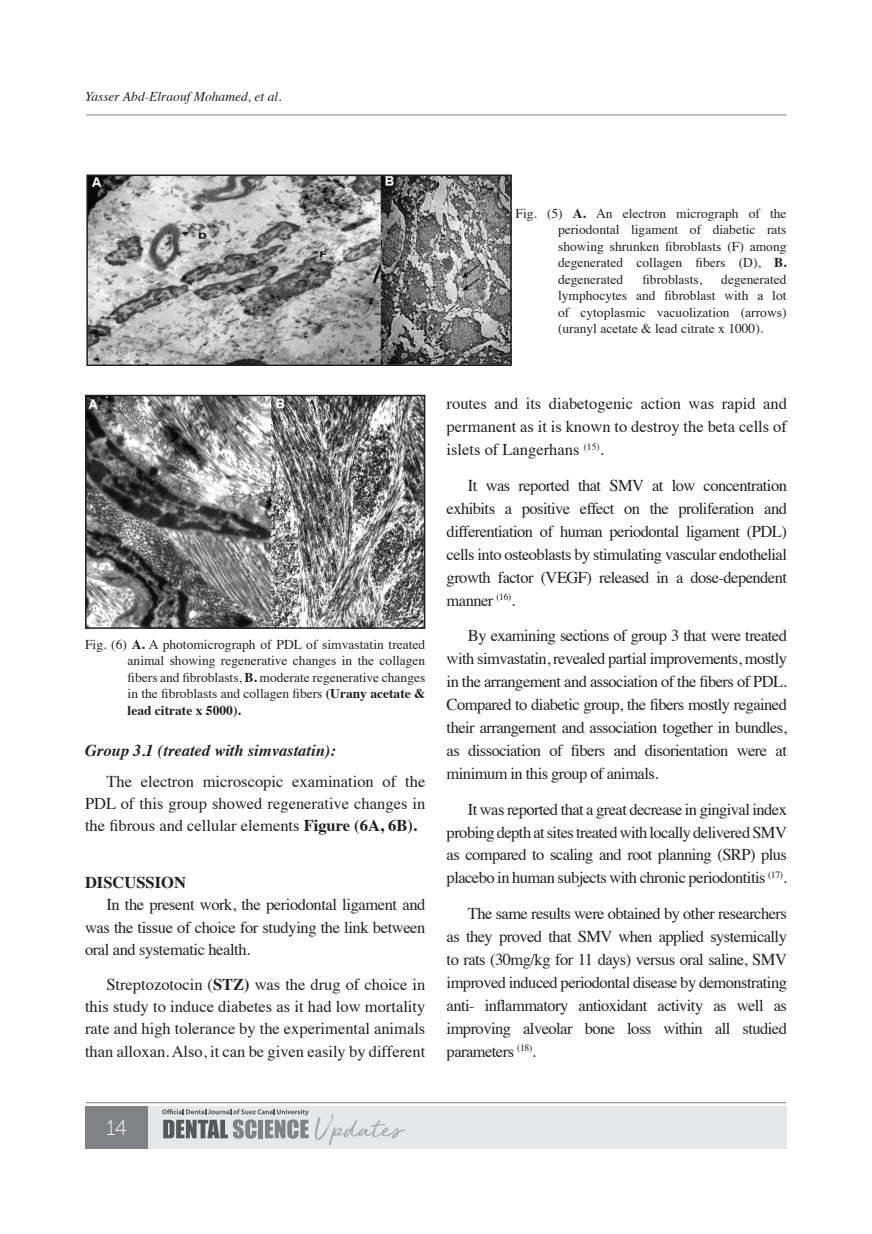
<style>
.page{position:relative;width:872px;height:1234px;background:#fff}
.page>*{position:absolute;margin:0;border:0;box-sizing:border-box;transform-origin:0 0}
.t1{font:21px "Museo 100";color:#fff}
.t2{font:16.5px/23px "Times";letter-spacing:-.03em;color:#231f20;text-align:justify}
.address_2{font:italic 700 16.5px "Times";color:#231f20}
.Introd{font:700 16.5px "Times";color:#231f20}
.Fig{font:13.5px/16.5px "Times";color:#231f20;text-align:justify}
.t3{font:italic 13.5px "Times";color:#231f20}
.s1{font-weight:700}
</style>
<div class="page">
<div style="left:85px;top:1105px;width:702px;height:43px;background:#e6e7e9"></div>
<div style="left:85px;top:1105px;width:63px;height:43px;background:#808285"></div>
<hr style="left:86px;top:1102px;width:700px;height:1px;background:#808285">
<hr style="left:86px;top:115px;width:700px;height:1px;background:#808285">
<svg style="left:162px;top:1109px;width:147px;height:29px"></svg>
<svg style="left:315px;top:1114px;width:91px;height:30px"></svg>
<img style="left:89px;top:177px;width:420px;height:186px">
<div style="left:86px;top:174px;width:426px;height:192px;border:2px solid #231f20"></div>
<img style="left:88px;top:397px;width:334px;height:228px">
<div style="left:85px;top:394px;width:340px;height:234px;border:2px solid #231f20"></div>
<p class="t3" style="left:85px;top:85px;width:198px">Yasser Abd-Elraouf Mohamed, et al.</p>
<p class="Fig" style="left:558px;top:203px;width:230px;text-indent:-43px">Fig. (5) <span class="s1">A.</span> An electron micrograph of the periodontal ligament of diabetic rats showing shrunken fibroblasts (F) among degenerated collagen fibers (D), <span class="s1">B. </span>degenerated</p>
<p class="Fig" style="left:642px;top:269px;width:61px">fibroblasts,</p>
<p class="Fig" style="left:558px;top:269px;width:230px;text-indent:163px">degenerated lymphocytes and fibroblast with a lot of cytoplasmic vacuolization (arrows) (uranyl acetate &amp; lead citrate x 1000).</p>
<p class="Fig" style="left:128px;top:634px;width:299px;text-indent:-43px">Fig. (6) <span class="s1">A.</span> A photomicrograph of PDL of simvastatin treated animal showing regenerative changes in the collagen fibers and fibroblasts, <span class="s1">B.</span> moderate regenerative changes in the fibroblasts and collagen fibers <span class="s1">(Urany acetate &amp; lead citrate x 5000).</span></p>
<p class="address_2" style="left:85px;top:734px;width:252px">Group 3.1 (treated with simvastatin):</p>
<p class="t2" style="left:85px;top:768px;width:342px;line-height:22.2px;text-indent:21px">The electron microscopic examination of the PDL of this group showed regenerative changes in the fibrous and cellular elements <span class="s1">Figure (6A, 6B).</span></p>
<p class="Introd" style="left:85px;top:866px;width:102px">DISCUSSION</p>
<p class="t2" style="left:85px;top:892px;width:342px;line-height:22.2px;text-indent:21px">In the present work, the periodontal ligament and was the tissue of choice for studying the link between oral and systematic health.</p>
<p class="t2" style="left:85px;top:971px;width:342px;line-height:22.2px;text-indent:21px">Streptozotocin (<span class="s1">STZ)</span> was the drug of choice in this study to induce diabetes as it had low mortality rate and high tolerance by the experimental animals than alloxan. Also, it can be given easily by different</p>
<p class="t2" style="left:446px;top:391px;width:342px">routes and its diabetogenic action was rapid and permanent as it is known to destroy the beta cells of islets of Langerhans <sup>(15)</sup>.</p>
<p class="t2" style="left:446px;top:472px;width:342px;text-indent:21px">It was reported that SMV at low concentration exhibits a positive effect on the proliferation and differentiation of human periodontal ligament (PDL) cells into osteoblasts by stimulating vascular endothelial growth factor (VEGF) released in a dose-dependent manner <sup>(16)</sup>.</p>
<p class="t2" style="left:446px;top:622px;width:342px;text-indent:21px">By examining sections of group 3 that were treated with simvastatin, revealed partial improvements, mostly in the arrangement and association of the fibers of PDL.<br>Compared to diabetic group, the fibers mostly regained their arrangement and association together in bundles, as dissociation of fibers and disorientation were at minimum in this group of animals.</p>
<p class="t2" style="left:446px;top:796px;width:342px;text-indent:21px">It was reported that a great decrease in gingival index probing depth at sites treated with locally delivered SMV as compared to scaling and root planning (SRP) plus placebo in human subjects with chronic periodontitis <sup>(17)</sup>.</p>
<p class="t2" style="left:446px;top:900px;width:342px;text-indent:21px">The same results were obtained by other researchers as they proved that SMV when applied systemically to rats (30mg/kg for 11 days) versus oral saline, SMV improved induced periodontal disease by demonstrating anti- inflammatory antioxidant activity as well as improving alveolar bone loss within all studied parameters <sup>(18)</sup>.</p>
<p class="t1" style="left:106px;top:1116px;width:22px">14</p>
</div>
